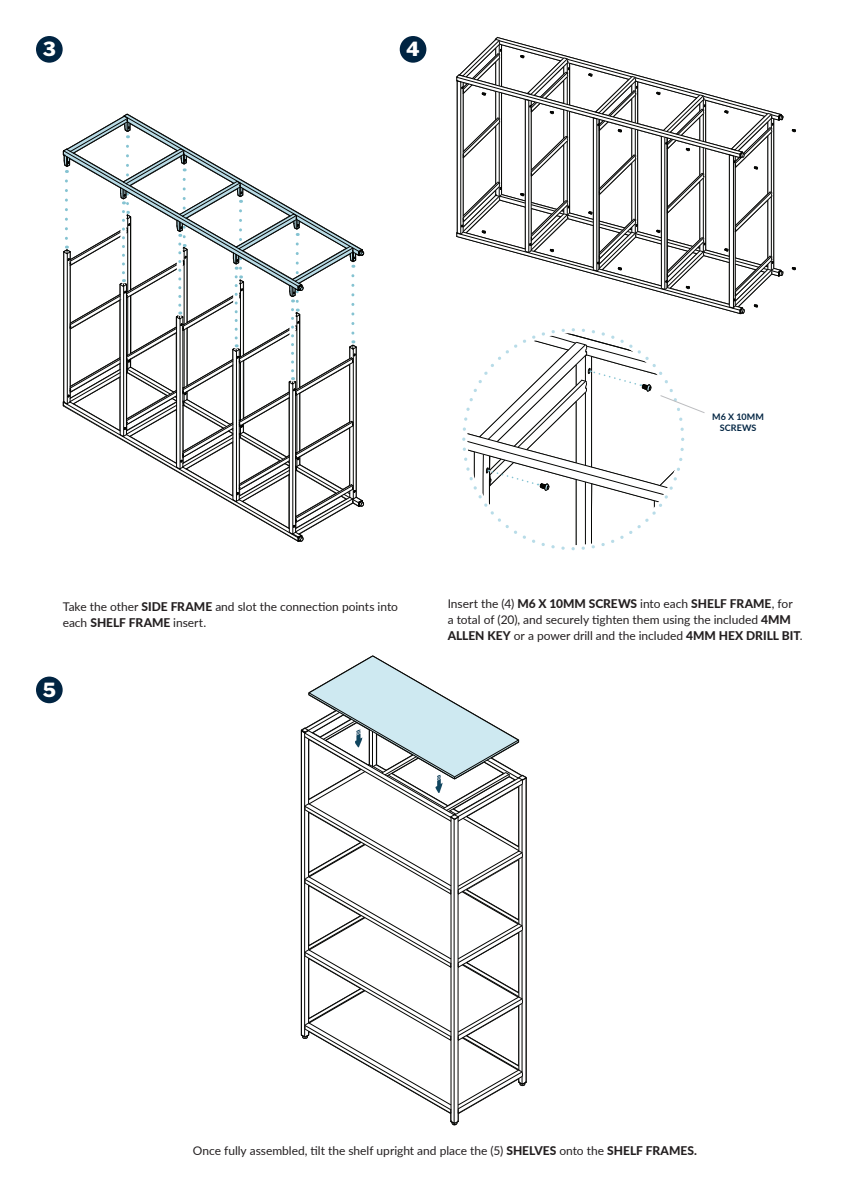
<style>
.page{position:relative;width:842px;height:1191px;background:#fff}
.page>*{position:absolute;margin:0;border:0;box-sizing:border-box;transform-origin:0 0}
.t1{font:800 19.3px "Libre Franklin";color:#fff}
.t2{font:12px/16px "Lato";color:#231f20}
.t3{font:700 9px/11px "Lato";letter-spacing:.01em;color:#002442;text-align:center}
.s1{font-weight:800}
</style>
<div class="page">
<div style="left:36px;top:36px;width:27px;height:27px;background:#002442;border-radius:50%"></div>
<div style="left:400px;top:36px;width:26px;height:27px;background:#002442;border-radius:50%"></div>
<div style="left:36px;top:676px;width:27px;height:27px;background:#002442;border-radius:50%"></div>
<svg style="left:63px;top:114px;width:301px;height:428px"></svg>
<svg style="left:792px;top:267px;width:4px;height:4px"></svg>
<svg style="left:792px;top:129px;width:4px;height:4px"></svg>
<svg style="left:457px;top:37px;width:326px;height:277px"></svg>
<svg style="left:301px;top:655px;width:226px;height:458px"></svg>
<img style="left:435px;top:775px;width:8px;height:18px">
<img style="left:355px;top:729px;width:7px;height:18px">
<svg style="left:467px;top:333px;width:238px;height:212px"></svg>
<h1 class="t1" style="left:43px;top:38px;width:15px">3</h1>
<h1 class="t1" style="left:406px;top:38px;width:15px">4</h1>
<p class="t3" style="left:712px;top:411px;width:53px">M6 X 10MM<br>SCREWS</p>
<p class="t2" style="left:63px;top:598px;width:337px">Take the other <span class="s1">SIDE FRAME</span> and slot the connection points into each <span class="s1">SHELF FRAME</span> insert.</p>
<p class="t2" style="left:448px;top:594px;width:356px">Insert the (4) <span class="s1">M6 X 10MM SCREWS</span> into each <span class="s1">SHELF FRAME</span>, for<br>a total of (20), and securely tighten them using the included <span class="s1">4MM<br>ALLEN KEY</span> or a power drill and the included <span class="s1">4MM HEX DRILL BIT</span>.</p>
<h1 class="t1" style="left:43px;top:678px;width:15px">5</h1>
<p class="t2" style="left:193px;top:1142px;width:506px">Once fully assembled, tilt the shelf upright and place the (5) <span class="s1">SHELVES</span> onto the <span class="s1">SHELF FRAMES.</span></p>
</div>
